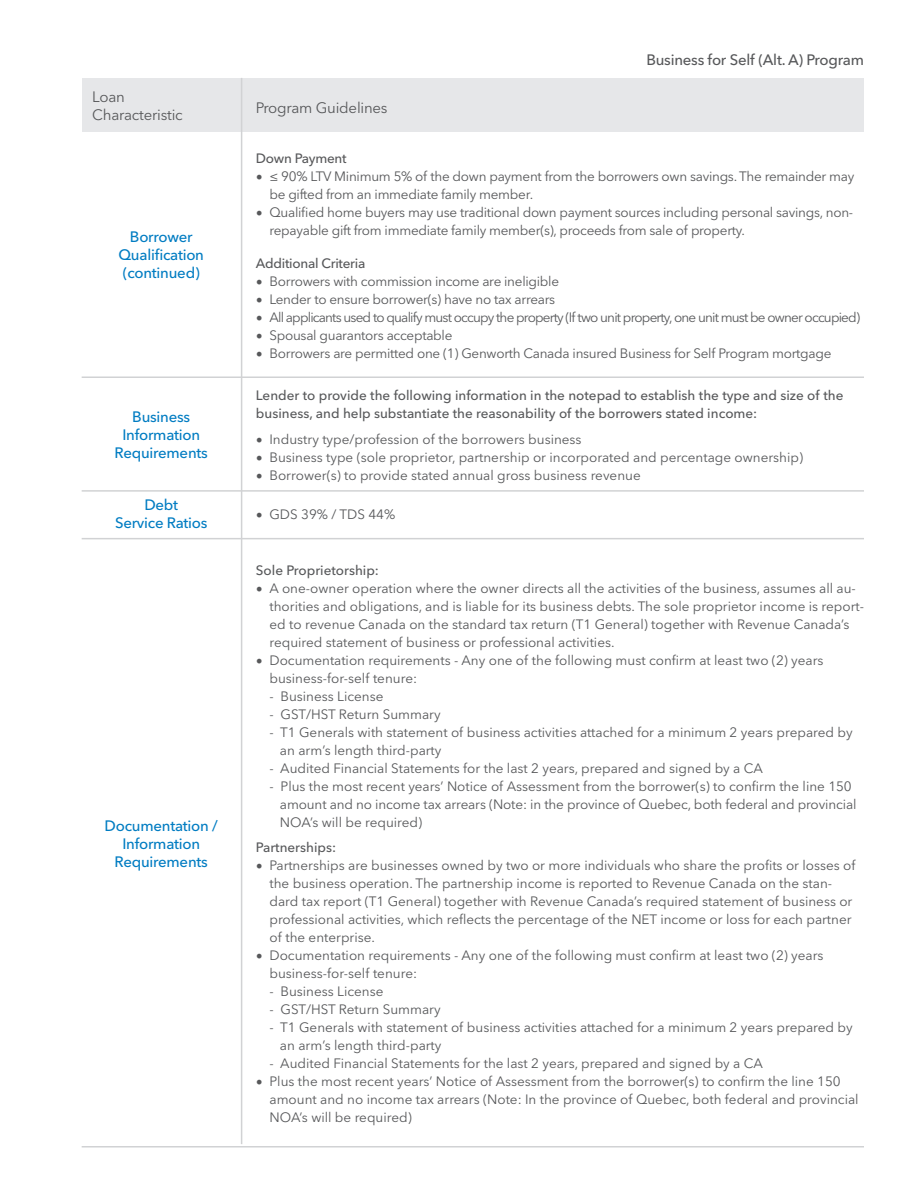
<style>
.page{position:relative;width:918px;height:1188px;background:#fff}
.page>*{position:absolute;margin:0;border:0;box-sizing:border-box;transform-origin:0 0}
.t1{font:500 15px/18px "Avenir Next LT Pro";letter-spacing:-.015em;color:#007cc2;text-align:center}
.t2{font:15px/18px "Avenir Next LT Pro";letter-spacing:-.015em;color:#57585a}
.t3{font:500 15px "Avenir Next LT Pro";letter-spacing:-.015em;color:#57585a}
.t4{font:13.5px/18px "Avenir Next LT Pro";color:#57585a}
.t5{font:13.5px/18px "Avenir Next LT Pro";letter-spacing:-.02em;color:#57585a}
.t6{font:500 13.5px/18px "Avenir Next LT Pro";color:#57585a}
.t7{font:13.5px "Avenir Next LT Pro";letter-spacing:-.06em;color:#57585a}
.t8{font:500 13.5px "Avenir Next LT Pro";letter-spacing:-.02em;color:#57585a}
.s1{font-family:"Minion Pro";font-size:18px}
</style>
<div class="page">
<div style="left:242px;top:78px;width:622px;height:54px;background:#e6e7e9"></div>
<div style="left:82px;top:78px;width:160px;height:54px;background:#e6e7e9"></div>
<hr style="left:82px;top:1146px;width:782px;height:2px;background:#d1d2d4">
<hr style="left:82px;top:490px;width:782px;height:2px;background:#d1d2d4">
<hr style="left:82px;top:538px;width:782px;height:1px;background:#d1d2d4">
<hr style="left:82px;top:376px;width:782px;height:2px;background:#d1d2d4">
<hr style="left:241px;top:78px;width:1px;height:1066px;background:#d1d2d4">
<p class="t2" style="left:92px;top:87px;width:92px">Loan<br>Characteristic</p>
<p class="t1" style="left:119px;top:227px;width:87px">Borrower<br>Qualification (continued)</p>
<p class="t1" style="left:115px;top:408px;width:95px">Business<br>Information<br>Requirements</p>
<p class="t1" style="left:115px;top:496px;width:94px">Debt<br>Service Ratios</p>
<p class="t1" style="left:105px;top:817px;width:115px">Documentation /<br>Information<br>Requirements</p>
<p class="t2" style="left:256px;top:99px;width:133px">Program Guidelines</p>
<p class="t3" style="left:646px;top:51px;width:219px">Business for Self (Alt. A) Program</p>
<p class="t8" style="left:256px;top:150px;width:92px">Down Payment</p>
<p class="t5" style="left:269px;top:167px;width:586px;text-indent:-14px"><span class="s1">•</span> ≤ 90% LTV Minimum 5% of the down payment from the borrowers own savings. The remainder may be gifted from an immediate family member.</p>
<p class="t5" style="left:269px;top:203px;width:585px;text-indent:-14px"><span class="s1">•</span> Qualified home buyers may use traditional down payment sources including personal savings, non&shy;repayable gift from immediate family member(s), proceeds from sale of property.</p>
<p class="t8" style="left:256px;top:255px;width:111px">Additional Criteria</p>
<p class="t5" style="left:256px;top:272px;width:305px"><span class="s1">•</span> Borrowers with commission income are ineligible</p>
<p class="t5" style="left:256px;top:290px;width:301px"><span class="s1">•</span> Lender to ensure borrower(s) have no tax arrears</p>
<p class="t7" style="left:256px;top:309px;width:606px"><span class="s1">•</span> All applicants used to qualify must occupy the property (If two unit property, one unit must be owner occupied)</p>
<p class="t5" style="left:256px;top:326px;width:198px"><span class="s1">•</span> Spousal guarantors acceptable</p>
<p class="t5" style="left:256px;top:344px;width:577px"><span class="s1">•</span> Borrowers are permitted one (1) Genworth Canada insured Business for Self Program mortgage</p>
<p class="t6" style="left:256px;top:387px;width:589px">Lender to provide the following information in the notepad to establish the type and size of the business, and help substantiate the reasonability of the borrowers stated income:</p>
<p class="t4" style="left:256px;top:430px;width:327px"><span class="s1">•</span> Industry type/profession of the borrowers business</p>
<p class="t4" style="left:256px;top:448px;width:549px"><span class="s1">•</span> Business type (sole proprietor, partnership or incorporated and percentage ownership)</p>
<p class="t4" style="left:256px;top:466px;width:386px"><span class="s1">•</span> Borrower(s) to provide stated annual gross business revenue</p>
<p class="t4" style="left:256px;top:506px;width:141px"><span class="s1">•</span> GDS 39% / TDS 44%</p>
<p class="t6" style="left:256px;top:561px;width:125px">Sole Proprietorship:</p>
<p class="t4" style="left:269px;top:579px;width:596px;text-indent:-14px"><span class="s1">•</span> A one-owner operation where the owner directs all the activities of the business, assumes all au&shy;thorities and obligations, and is liable for its business debts. The sole proprietor income is report&shy;ed to revenue Canada on the standard tax return (T1 General) together with Revenue Canada’s required statement of business or professional activities.</p>
<p class="t4" style="left:269px;top:651px;width:556px;text-indent:-14px"><span class="s1">•</span> Documentation requirements - Any one of the following must confirm at least two (2) years business-for-self tenure:</p>
<p class="t4" style="left:269px;top:687px;width:116px">- Business License</p>
<p class="t4" style="left:269px;top:705px;width:173px">- GST/HST Return Summary</p>
<p class="t4" style="left:280px;top:723px;width:574px;text-indent:-11px">- T1 Generals with statement of business activities attached for a minimum 2 years prepared by an arm’s length third-party</p>
<p class="t4" style="left:269px;top:759px;width:495px">- Audited Financial Statements for the last 2 years, prepared and signed by a CA</p>
<p class="t4" style="left:280px;top:777px;width:578px;text-indent:-11px">- Plus the most recent years’ Notice of Assessment from the borrower(s) to confirm the line 150 amount and no income tax arrears (Note: in the province of Quebec, both federal and provincial<br>NOA’s will be required)</p>
<p class="t6" style="left:256px;top:839px;width:82px">Partnerships:</p>
<p class="t4" style="left:269px;top:857px;width:588px;text-indent:-14px"><span class="s1">•</span> Partnerships are businesses owned by two or more individuals who share the profits or losses of the business operation. The partnership income is reported to Revenue Canada on the stan&shy;dard tax report (T1 General) together with Revenue Canada’s required statement of business or professional activities, which reflects the percentage of the NET income or loss for each partner of the enterprise.</p>
<p class="t4" style="left:269px;top:947px;width:556px;text-indent:-14px"><span class="s1">•</span> Documentation requirements - Any one of the following must confirm at least two (2) years business-for-self tenure:</p>
<p class="t4" style="left:269px;top:983px;width:116px">- Business License</p>
<p class="t4" style="left:269px;top:1001px;width:173px">- GST/HST Return Summary</p>
<p class="t4" style="left:280px;top:1019px;width:574px;text-indent:-11px">- T1 Generals with statement of business activities attached for a minimum 2 years prepared by an arm’s length third-party</p>
<p class="t4" style="left:269px;top:1055px;width:495px">- Audited Financial Statements for the last 2 years, prepared and signed by a CA</p>
<p class="t4" style="left:269px;top:1073px;width:591px;text-indent:-14px"><span class="s1">•</span> Plus the most recent years’ Notice of Assessment from the borrower(s) to confirm the line 150 amount and no income tax arrears (Note: In the province of Quebec, both federal and provincial<br>NOA’s will be required)</p>
</div>
